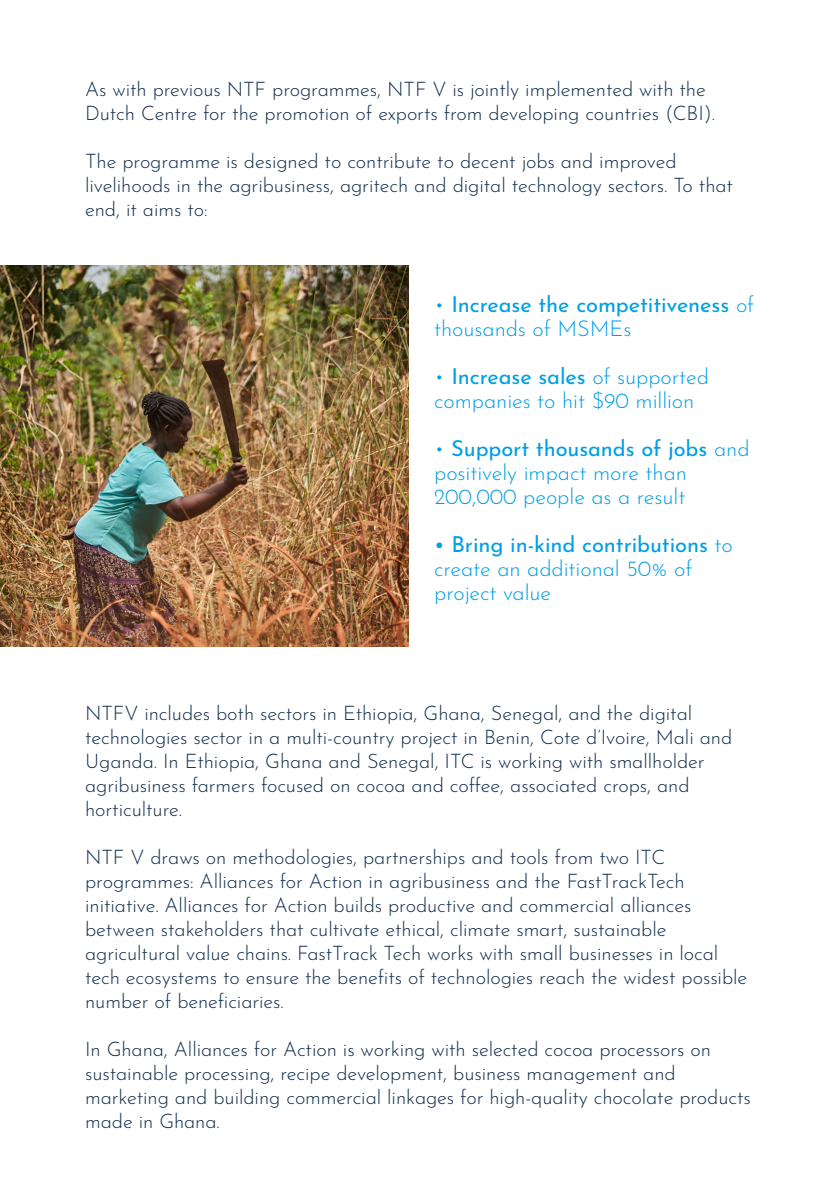
<style>
.page{position:relative;width:840px;height:1191px;background:#fff}
.page>*{position:absolute;margin:0;border:0;box-sizing:border-box;transform-origin:0 0}
.Text_Body_Swiss{font:300 21.8px/24px "Josefin Sans";letter-spacing:-.005em;color:#009fe3}
.Text_Body_Swiss-2{font:21.8px/24px "Josefin Sans";letter-spacing:-.005em;color:#009fe3}
.Text_Body_Swiss-3{font:300 20px/24px "Josefin Sans";letter-spacing:-.005em;color:#0f2d4c}
.s1{font-weight:300}
.s2{font-weight:400}
</style>
<div class="page">
<img style="left:0;top:266px;width:408px;height:380px">
<p class="Text_Body_Swiss-3" style="left:85px;top:75px;width:631px">As with previous NTF programmes, NTF V is jointly implemented with the<br>Dutch Centre for the promotion of exports from developing countries (CBI).</p>
<p class="Text_Body_Swiss-3" style="left:85px;top:147px;width:649px">The programme is designed to contribute to decent jobs and improved livelihoods in the agribusiness, agritech and digital technology sectors. To that end, it aims to:</p>
<p class="Text_Body_Swiss-2" style="left:434px;top:291px;width:321px"><span class="s1">•</span> Increase the competitiveness <span class="s1">of thousands of MSMEs</span></p>
<p class="Text_Body_Swiss" style="left:434px;top:363px;width:276px">• <span class="s2">Increase sales</span> of supported companies to hit $90 million</p>
<p class="Text_Body_Swiss" style="left:434px;top:435px;width:317px">• <span class="s2">Support thousands of jobs</span> and positively impact more than<br>200,000 people as a result</p>
<p class="Text_Body_Swiss" style="left:434px;top:531px;width:300px"><span class="s2">• Bring in-kind contributions</span> to create an additional 50% of project value</p>
<p class="Text_Body_Swiss-3" style="left:85px;top:699px;width:648px">NTFV includes both sectors in Ethiopia, Ghana, Senegal, and the digital technologies sector in a multi-country project in Benin, Cote d’Ivoire, Mali and Uganda. In Ethiopia, Ghana and Senegal, ITC is working with smallholder agribusiness farmers focused on cocoa and coffee, associated crops, and horticulture.</p>
<p class="Text_Body_Swiss-3" style="left:85px;top:843px;width:663px">NTF V draws on methodologies, partnerships and tools from two ITC programmes: Alliances for Action in agribusiness and the FastTrackTech initiative. Alliances for Action builds productive and commercial alliances between stakeholders that cultivate ethical, climate smart, sustainable agricultural value chains. FastTrack Tech works with small businesses in local tech ecosystems to ensure the benefits of technologies reach the widest possible number of beneficiaries.</p>
<p class="Text_Body_Swiss-3" style="left:85px;top:1035px;width:666px">In Ghana, Alliances for Action is working with selected cocoa processors on sustainable processing, recipe development, business management and marketing and building commercial linkages for high-quality chocolate products made in Ghana.</p>
</div>
